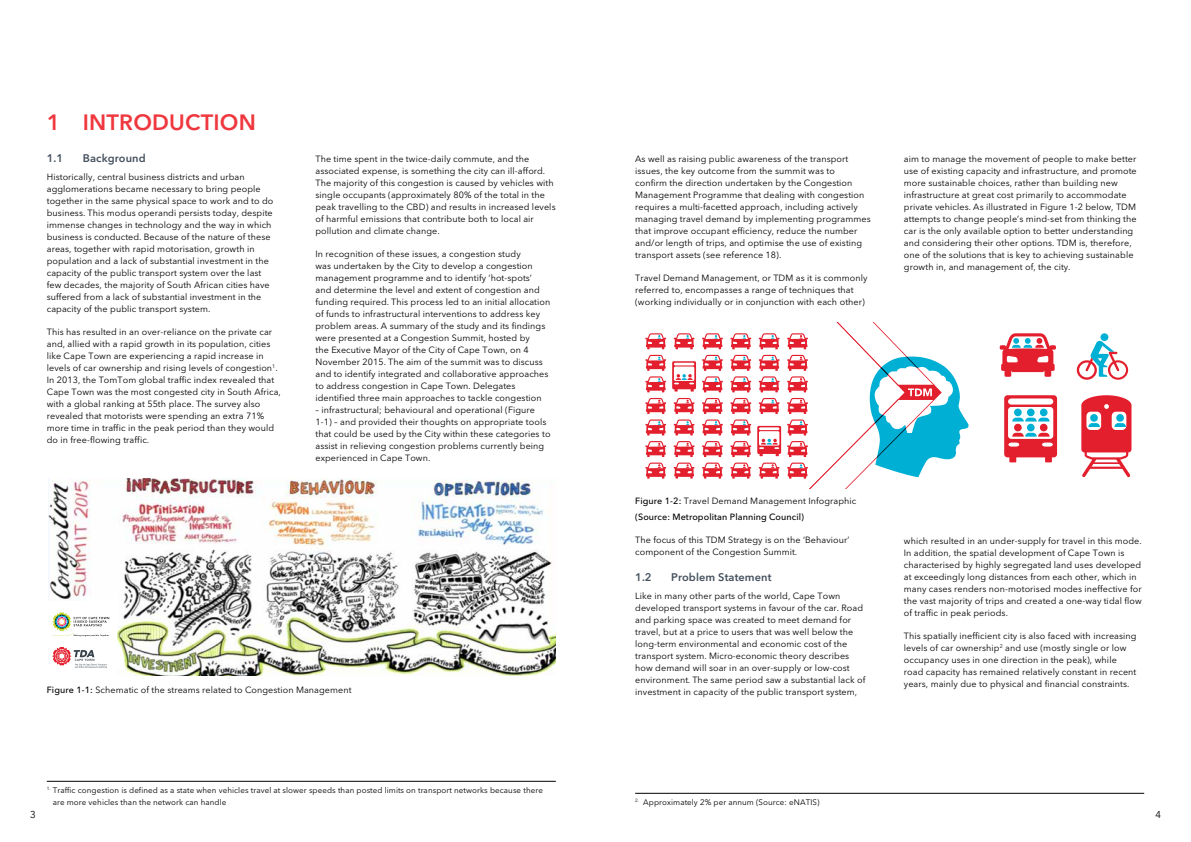
<style>
.page{position:relative;width:1191px;height:842px;background:#fff}
.page>*{position:absolute;margin:0;border:0;box-sizing:border-box;transform-origin:0 0}
.t1{font:600 22px "Avenir Next LT Pro";letter-spacing:.01em;color:#ef373e}
.t2{font:600 11px "Avenir Next LT Pro";letter-spacing:.01em;color:#434f5c}
.t3{font:10px "Avenir";color:#000}
.t4{font:9px/12px "Avenir Next LT Pro";letter-spacing:.01em;color:#000}
.t5{font:500 9px/16.8px "Avenir Next LT Pro";letter-spacing:.01em;color:#000}
.t6{font:8px/12px "Avenir Next LT Pro";letter-spacing:.01em;color:#000}
.s1{font-weight:500}
.s2{font-weight:400}
</style>
<div class="page">
<img style="left:49px;top:479px;width:506px;height:196px">
<div style="left:47px;top:601px;width:70px;height:74px;background:#fff"></div>
<div style="left:100px;top:646px;width:24px;height:24px;background:#fff;border-radius:50%"></div>
<svg style="left:52px;top:612px;width:57px;height:24px"></svg>
<svg style="left:52px;top:647px;width:55px;height:21px"></svg>
<svg style="left:645px;top:463px;width:21px;height:16px"></svg>
<svg style="left:674px;top:463px;width:20px;height:16px"></svg>
<svg style="left:702px;top:463px;width:21px;height:16px"></svg>
<svg style="left:730px;top:463px;width:21px;height:16px"></svg>
<svg style="left:759px;top:463px;width:20px;height:16px"></svg>
<svg style="left:645px;top:441px;width:21px;height:16px"></svg>
<svg style="left:674px;top:441px;width:20px;height:16px"></svg>
<svg style="left:702px;top:441px;width:21px;height:16px"></svg>
<svg style="left:730px;top:441px;width:21px;height:16px"></svg>
<svg style="left:645px;top:398px;width:21px;height:37px"></svg>
<svg style="left:674px;top:398px;width:20px;height:37px"></svg>
<svg style="left:702px;top:398px;width:21px;height:37px"></svg>
<svg style="left:730px;top:398px;width:21px;height:37px"></svg>
<svg style="left:759px;top:398px;width:20px;height:16px"></svg>
<svg style="left:645px;top:355px;width:21px;height:37px"></svg>
<svg style="left:702px;top:355px;width:21px;height:37px"></svg>
<svg style="left:672px;top:361px;width:24px;height:31px"></svg>
<svg style="left:730px;top:355px;width:21px;height:37px"></svg>
<svg style="left:759px;top:355px;width:20px;height:37px"></svg>
<svg style="left:645px;top:333px;width:21px;height:16px"></svg>
<svg style="left:674px;top:333px;width:20px;height:16px"></svg>
<svg style="left:702px;top:333px;width:21px;height:16px"></svg>
<svg style="left:730px;top:333px;width:21px;height:16px"></svg>
<svg style="left:759px;top:333px;width:20px;height:16px"></svg>
<svg style="left:999px;top:333px;width:57px;height:44px"></svg>
<svg style="left:787px;top:323px;width:181px;height:166px"></svg>
<div style="left:1100px;top:333px;width:8px;height:8px;background:#00afd4;border-radius:50%"></div>
<svg style="left:1076px;top:340px;width:52px;height:40px"></svg>
<svg style="left:757px;top:426px;width:24px;height:30px"></svg>
<svg style="left:1004px;top:395px;width:53px;height:67px"></svg>
<svg style="left:1081px;top:395px;width:50px;height:82px"></svg>
<hr style="left:47px;top:781px;width:509px;height:1px;background:#000">
<hr style="left:635px;top:793px;width:509px;height:1px;background:#000">
<h1 class="t1" style="left:47px;top:104px;width:211px">1 INTRODUCTION</h1>
<p class="t2" style="left:47px;top:149px;width:18px">1.1</p>
<p class="t2" style="left:83px;top:149px;width:64px">Background</p>
<p class="t4" style="left:47px;top:170px;width:228px">Historically, central business districts and urban agglomerations became necessary to bring people together in the same physical space to work and to do business. This modus operandi persists today, despite immense changes in technology and the way in which business is conducted. Because of the nature of these areas, together with rapid motorisation, growth in population and a lack of substantial investment in the capacity of the public transport system over the last few decades, the majority of South African cities have suffered from a lack of substantial investment in the capacity of the public transport system.</p>
<p class="t4" style="left:47px;top:326px;width:236px">This has resulted in an over-reliance on the private car and, allied with a rapid growth in its population, cities like Cape Town are experiencing a rapid increase in levels of car ownership and rising levels of congestion<sup>1</sup>.<br>In 2013, the TomTom global traffic index revealed that Cape Town was the most congested city in South Africa, with a global ranking at 55th place. The survey also revealed that motorists were spending an extra 71% more time in traffic in the peak period than they would do in free-flowing traffic.</p>
<p class="t4" style="left:315px;top:152px;width:242px">The time spent in the twice-daily commute, and the associated expense, is something the city can ill-afford.<br>The majority of this congestion is caused by vehicles with single occupants (approximately 80% of the total in the peak travelling to the CBD) and results in increased levels of harmful emissions that contribute both to local air pollution and climate change.</p>
<p class="t4" style="left:315px;top:247px;width:236px">In recognition of these issues, a congestion study<br>was undertaken by the City to develop a congestion management programme and to identify ‘hot-spots’<br>and determine the level and extent of congestion and funding required. This process led to an initial allocation of funds to infrastructural interventions to address key problem areas. A summary of the study and its findings were presented at a Congestion Summit, hosted by<br>the Executive Mayor of the City of Cape Town, on 4<br>November 2015. The aim of the summit was to discuss and to identify integrated and collaborative approaches to address congestion in Cape Town. Delegates identified three main approaches to tackle congestion</p>
<p class="t4" style="left:315px;top:403px;width:236px">– infrastructural; behavioural and operational (Figure 1-1) – and provided their thoughts on appropriate tools that could be used by the City within these categories to assist in relieving congestion problems currently being experienced in Cape Town.</p>
<p class="t4" style="left:47px;top:683px;width:306px"><span class="s1">Figure 1-1:</span> Schematic of the streams related to Congestion Management</p>
<p class="t6" style="left:53px;top:784px;width:492px;text-indent:-6px"><sup>1.</sup> Traffic congestion is defined as a state when vehicles travel at slower speeds than posted limits on transport networks because there are more vehicles than the network can handle</p>
<p class="t4" style="left:635px;top:152px;width:237px">As well as raising public awareness of the transport issues, the key outcome from the summit was to<br>confirm the direction undertaken by the Congestion Management Programme that dealing with congestion requires a multi-facetted approach, including actively managing travel demand by implementing programmes that improve occupant efficiency, reduce the number and/or length of trips, and optimise the use of existing transport assets (see reference 18).</p>
<p class="t4" style="left:635px;top:271px;width:234px">Travel Demand Management, or TDM as it is commonly referred to, encompasses a range of techniques that (working individually or in conjunction with each other)</p>
<p class="t4" style="left:904px;top:152px;width:234px">aim to manage the movement of people to make better use of existing capacity and infrastructure, and promote more sustainable choices, rather than building new infrastructure at great cost primarily to accommodate private vehicles. As illustrated in Figure 1-2 below, TDM attempts to change people’s mind-set from thinking the car is the only available option to better understanding and considering their other options. TDM is, therefore, one of the solutions that is key to achieving sustainable growth in, and management of, the city.</p>
<p class="t5" style="left:635px;top:492px;width:223px">Figure 1-2: <span class="s2">Travel Demand Management Infographic </span>(Source: Metropolitan Planning Council)</p>
<p class="t4" style="left:635px;top:534px;width:216px">The focus of this TDM Strategy is on the ‘Behaviour’ component of the Congestion Summit.</p>
<p class="t2" style="left:635px;top:568px;width:18px">1.2</p>
<p class="t2" style="left:671px;top:568px;width:102px">Problem Statement</p>
<p class="t4" style="left:635px;top:589px;width:232px">Like in many other parts of the world, Cape Town developed transport systems in favour of the car. Road and parking space was created to meet demand for travel, but at a price to users that was well below the long-term environmental and economic cost of the transport system. Micro-economic theory describes how demand will soar in an over-supply or low-cost environment. The same period saw a substantial lack of investment in capacity of the public transport system,</p>
<p class="t4" style="left:904px;top:534px;width:239px">which resulted in an under-supply for travel in this mode.<br>In addition, the spatial development of Cape Town is characterised by highly segregated land uses developed at exceedingly long distances from each other, which in many cases renders non-motorised modes ineffective for the vast majority of trips and created a one-way tidal flow of traffic in peak periods.</p>
<p class="t4" style="left:904px;top:629px;width:234px">This spatially inefficient city is also faced with increasing levels of car ownership<sup>2</sup> and use (mostly single or low occupancy uses in one direction in the peak), while road capacity has remained relatively constant in recent years, mainly due to physical and financial constraints.</p>
<p class="t6" style="left:635px;top:796px;width:186px"><sup>2.</sup> Approximately 2% per annum (Source: eNATIS)</p>
<p class="t3" style="left:30px;top:809px;width:7px">3</p>
<p class="t3" style="left:1155px;top:809px;width:7px">4</p>
</div>
